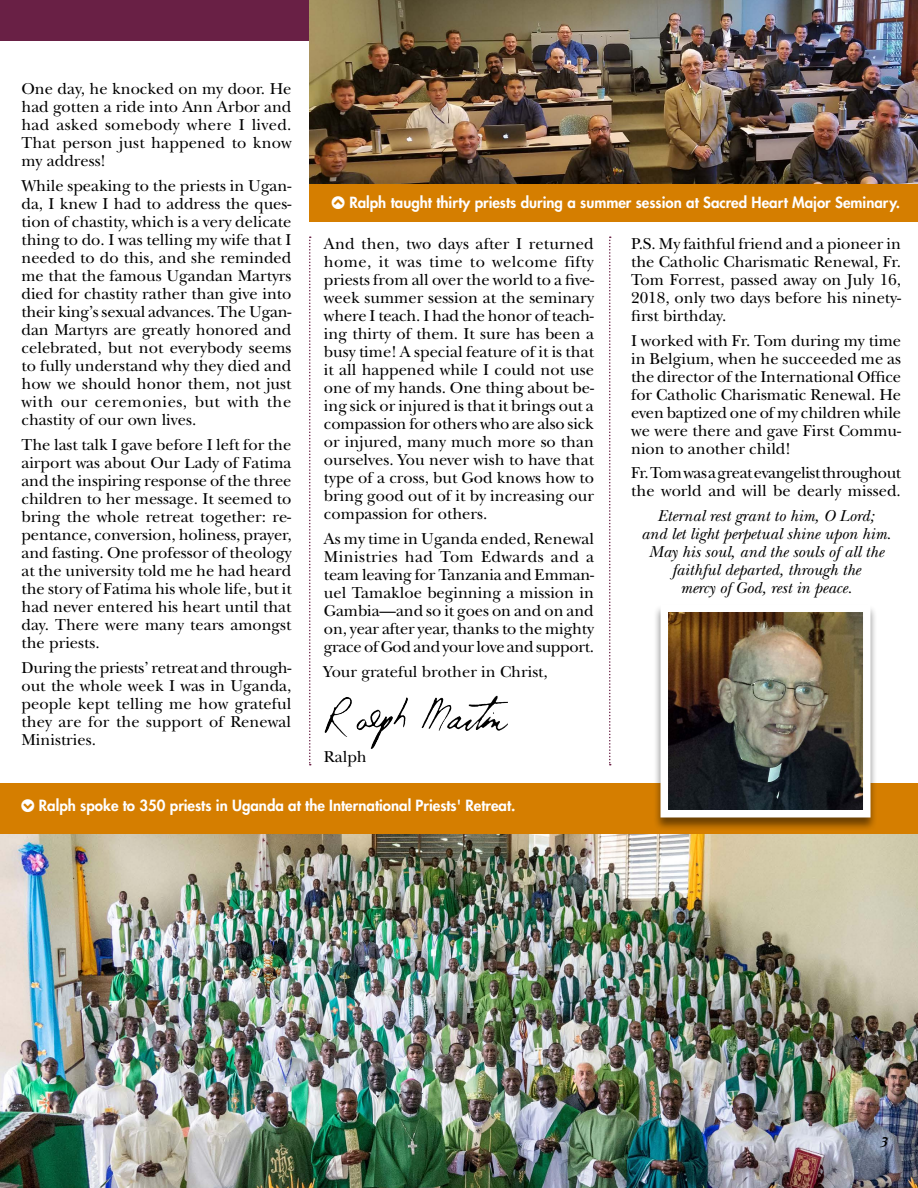
<style>
.page{position:relative;width:918px;height:1188px;background:#fff}
.page>*{position:absolute;margin:0;border:0;box-sizing:border-box;transform-origin:0 0}
.t1{font:16.5px/18px "New Baskerville";color:#000;text-align:justify}
.t2{font:italic 16.5px/18px "New Baskerville";color:#000;text-align:center}
.t3{font:16.5px/18px "New Baskerville";letter-spacing:-.025em;color:#000}
.t4{font:800 15px "Futura";color:#fff}
.t5{font:italic 700 15px "New Baskerville";color:#000}
</style>
<div class="page">
<img style="left:0;top:834px;width:918px;height:354px">
<div style="left:0;top:0;width:918px;height:40px;background:#692045"></div>
<img style="left:467px;top:695px;width:30px;height:34px">
<div style="left:0;top:783px;width:918px;height:51px;background:#d57e00"></div>
<svg style="left:309px;top:237px;width:2px;height:528px"></svg>
<svg style="left:609px;top:237px;width:2px;height:528px"></svg>
<img style="left:309px;top:0;width:609px;height:185px">
<div style="left:309px;top:185px;width:609px;height:37px;background:#d57e00"></div>
<div style="left:653px;top:604px;width:225px;height:228px;background:#000;opacity:.5"></div>
<img style="left:670px;top:613px;width:192px;height:196px">
<div style="left:661px;top:604px;width:210px;height:214px;border:8px solid #fff"></div>
<p class="t1" style="left:21px;top:80px;width:272px">One day, he knocked on my door. He had gotten a ride into Ann Arbor and had asked somebody where I lived.<br>That person just happened to know my address!</p>
<p class="t1" style="left:21px;top:177px;width:272px">While speaking to the priests in Ugan&shy;da, I knew I had to address the ques&shy;tion of chastity, which is a very delicate thing to do. I was telling my wife that I needed to do this, and she reminded me that the famous Ugandan Martyrs died for chastity rather than give into their king’s sexual advances. The Ugan&shy;dan Martyrs are greatly honored and celebrated, but not everybody seems to fully understand why they died and how we should honor them, not just with our ceremonies, but with the chastity of our own lives.</p>
<p class="t1" style="left:21px;top:436px;width:272px">The last talk I gave before I left for the airport was about Our Lady of Fatima and the inspiring response of the three children to her message. It seemed to bring the whole retreat together: re&shy;pentance, conversion, holiness, prayer, and fasting. One professor of theology at the university told me he had heard the story of Fatima his whole life, but it had never entered his heart until that day. There were many tears amongst the priests.</p>
<p class="t1" style="left:21px;top:658px;width:272px">During the priests’ retreat and through&shy;out the whole week I was in Uganda, people kept telling me how grateful they are for the support of Renewal Ministries.</p>
<p class="t4" style="left:349px;top:193px;width:552px">Ralph taught thirty priests during a summer session at Sacred Heart Major Seminary.</p>
<p class="t1" style="left:631px;top:235px;width:272px">P.S. My faithful friend and a pioneer in the Catholic Charismatic Renewal, Fr.<br>Tom Forrest, passed away on July 16, 2018, only two days before his ninety&shy;first birthday.</p>
<p class="t1" style="left:631px;top:332px;width:272px">I worked with Fr. Tom during my time in Belgium, when he succeeded me as the director of the International Office for Catholic Charismatic Renewal. He even baptized one of my children while we were there and gave First Commu&shy;nion to another child!</p>
<p class="t3" style="left:631px;top:464px;width:272px">Fr. Tom was a great evangelist throughout the world and will be dearly missed.</p>
<p class="t2" style="left:641px;top:507px;width:252px">Eternal rest grant to him, O Lord;<br>and let light perpetual shine upon him.<br>May his soul, and the souls of all the faithful departed, through the<br>mercy of God, rest in peace.</p>
<p class="t1" style="left:324px;top:235px;width:272px">And then, two days after I returned home, it was time to welcome fifty priests from all over the world to a five&shy;week summer session at the seminary where I teach. I had the honor of teach&shy;ing thirty of them. It sure has been a busy time! A special feature of it is that it all happened while I could not use one of my hands. One thing about be&shy;ing sick or injured is that it brings out a compassion for others who are also sick or injured, many much more so than ourselves. You never wish to have that type of a cross, but God knows how to bring good out of it by increasing our compassion for others.</p>
<p class="t1" style="left:324px;top:530px;width:272px">As my time in Uganda ended, Renewal Ministries had Tom Edwards and a team leaving for Tanzania and Emman&shy;uel Tamakloe beginning a mission in Gambia—and so it goes on and on and on, year after year, thanks to the mighty grace of God and your love and support.</p>
<p class="t1" style="left:324px;top:662px;width:225px">Your grateful brother in Christ,</p>
<p class="t1" style="left:324px;top:748px;width:44px">Ralph</p>
<p class="t4" style="left:39px;top:796px;width:478px">Ralph spoke to 350 priests in Uganda at the International Priests' Retreat.</p>
<p class="t5" style="left:880px;top:1134px;width:9px">3</p>
</div>
